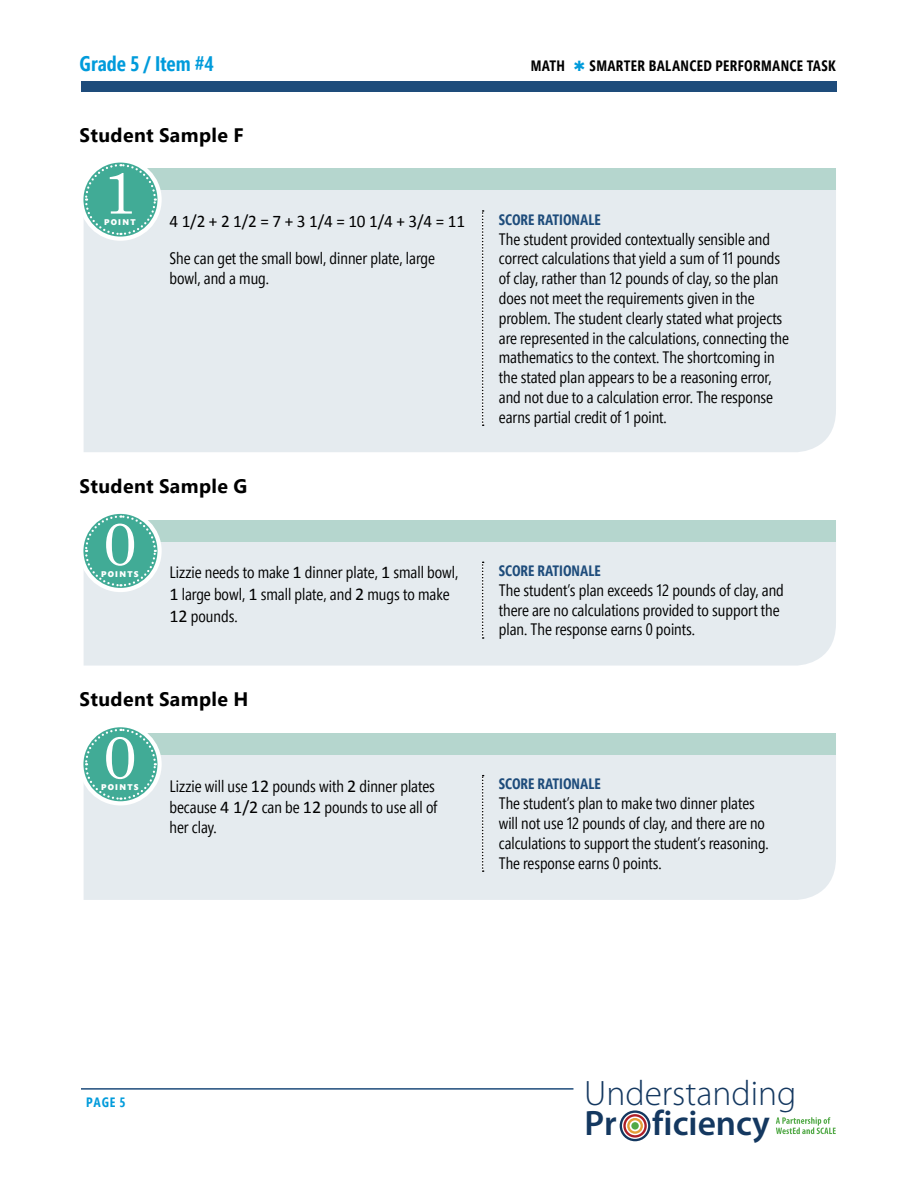
<style>
.page{position:relative;width:918px;height:1188px;background:#fff}
.page>*{position:absolute;margin:0;border:0;box-sizing:border-box;transform-origin:0 0}
.t1{font:60px "Century Schoolbook";color:#fff}
.t2{font:300 35.4px "Myriad Pro";color:#143860}
.t3{font:600 35.4px "Myriad Pro";color:#143860}
.t4{font:700 21px "Segoe Pro Cond";color:#009bdb}
.H3_sub{font:700 19.5px "Segoe Pro";letter-spacing:.02em;color:#000}
.t5{font:17.7px "Calibri";color:#000}
.t6{font:16.5px/19.8px "Segoe Pro Cond";color:#000}
.t7{font:700 15px "Segoe Pro Cond";color:#1e4c7b}
.t8{font:700 15px "Segoe Pro Cond";letter-spacing:.02em;color:#000}
.t9{font:700 13.5px "Segoe Pro Cond";color:#009bdb}
.t10{font:900 8.25px "Segoe Pro";letter-spacing:.15em;color:#fff}
.s1{color:#009bdb}
.s2{font-family:"Calibri";font-size:18px}
</style>
<div class="page">
<hr style="left:81px;top:1088px;width:492px;height:2px;background:#1e4c7b">
<svg style="left:776px;top:1117px;width:60px;height:17px"></svg>
<div style="left:620px;top:1110px;width:30px;height:31px;border:2px solid #143860;border-radius:50%"></div>
<div style="left:623px;top:1114px;width:24px;height:24px;border:2px solid #ad1f28;border-radius:50%"></div>
<div style="left:627px;top:1118px;width:16px;height:16px;border:2px solid #e49f39;border-radius:50%"></div>
<div style="left:631px;top:1122px;width:8px;height:8px;background:#52a947;border-radius:50%"></div>
<div style="left:81px;top:82px;width:756px;height:10px;background:#1e4c7b"></div>
<div style="left:84px;top:190px;width:752px;height:262px;background:#e5ebef"></div>
<div style="left:127px;top:169px;width:709px;height:21px;background:#b5d6ce"></div>
<div style="left:79px;top:158px;width:83px;height:83px;border:4px solid #fff;border-radius:50%"></div>
<svg style="left:84px;top:163px;width:73px;height:73px;background:#6bbdad"></svg>
<svg style="left:482px;top:210px;width:2px;height:216px"></svg>
<div style="left:84px;top:541px;width:752px;height:125px;background:#e5ebef"></div>
<div style="left:127px;top:520px;width:709px;height:21px;background:#b5d6ce"></div>
<div style="left:79px;top:510px;width:83px;height:82px;border:4px solid #fff;border-radius:50%"></div>
<svg style="left:84px;top:514px;width:73px;height:74px;background:#6cbdae"></svg>
<svg style="left:482px;top:562px;width:2px;height:77px"></svg>
<div style="left:84px;top:755px;width:752px;height:145px;background:#e5ebef"></div>
<div style="left:127px;top:733px;width:709px;height:22px;background:#b5d6ce"></div>
<div style="left:79px;top:723px;width:83px;height:82px;border:4px solid #fff;border-radius:50%"></div>
<svg style="left:84px;top:728px;width:73px;height:73px;background:#6bbdad"></svg>
<svg style="left:482px;top:775px;width:2px;height:97px"></svg>
<p class="t4" style="left:80px;top:50px;width:136px">Grade 5 / Item #4</p>
<p class="t8" style="left:531px;top:56px;width:306px">MATH <span class="s1">✱</span> SMARTER BALANCED PERFORMANCE TASK</p>
<p class="H3_sub" style="left:80px;top:121px;width:165px">Student Sample F</p>
<p class="t1" style="left:103px;top:154px;width:35px">1</p>
<p class="t10" style="left:104px;top:217px;width:33px">POINT</p>
<p class="t5" style="left:169px;top:210px;width:297px">4 1/2 + 2 1/2 = 7 + 3 1/4 = 10 1/4 + 3/4 = 11</p>
<p class="t6" style="left:169px;top:248px;width:267px">She can get the small bowl, dinner plate, large bowl, and a mug.</p>
<p class="H3_sub" style="left:80px;top:472px;width:169px">Student Sample G</p>
<p class="t7" style="left:499px;top:210px;width:103px">SCORE RATIONALE</p>
<p class="t6" style="left:499px;top:229px;width:292px">The student provided contextually sensible and correct calculations that yield a sum of 11 pounds of clay, rather than 12 pounds of clay, so the plan does not meet the requirements given in the problem. The student clearly stated what projects are represented in the calculations, connecting the mathematics to the context. The shortcoming in the stated plan appears to be a reasoning error, and not due to a calculation error. The response earns partial credit of 1 point.</p>
<p class="t1" style="left:103px;top:506px;width:35px">0</p>
<p class="t10" style="left:101px;top:568px;width:39px">POINTS</p>
<p class="t6" style="left:169px;top:562px;width:291px;line-height:21.6px">Lizzie needs to make <span class="s2">1</span> dinner plate, <span class="s2">1</span> small bowl,<br><span class="s2">1</span> large bowl, <span class="s2">1</span> small plate, and <span class="s2">2</span> mugs to make<br><span class="s2">12</span> pounds.</p>
<p class="t7" style="left:499px;top:562px;width:103px">SCORE RATIONALE</p>
<p class="t6" style="left:499px;top:580px;width:287px">The student’s plan exceeds 12 pounds of clay, and there are no calculations provided to support the plan. The response earns 0 points.</p>
<p class="H3_sub" style="left:80px;top:686px;width:170px">Student Sample H</p>
<p class="t1" style="left:103px;top:719px;width:35px">0</p>
<p class="t10" style="left:101px;top:781px;width:39px">POINTS</p>
<p class="t6" style="left:169px;top:775px;width:269px;line-height:21.6px">Lizzie will use <span class="s2">12</span> pounds with <span class="s2">2</span> dinner plates because <span class="s2">4 1/2</span> can be <span class="s2">12</span> pounds to use all of</p>
<p class="t6" style="left:169px;top:817px;width:49px">her clay.</p>
<p class="t7" style="left:499px;top:775px;width:103px">SCORE RATIONALE</p>
<p class="t6" style="left:499px;top:794px;width:271px">The student’s plan to make two dinner plates will not use 12 pounds of clay, and there are no calculations to support the student’s reasoning.<br>The response earns 0 points.</p>
<p class="t9" style="left:86px;top:1094px;width:41px">PAGE 5</p>
<h2 class="t2" style="left:584px;top:1072px;width:214px">Understanding</h2>
<h2 class="t3" style="left:584px;top:1100px;width:187px">Pr ficiency</h2>
</div>
